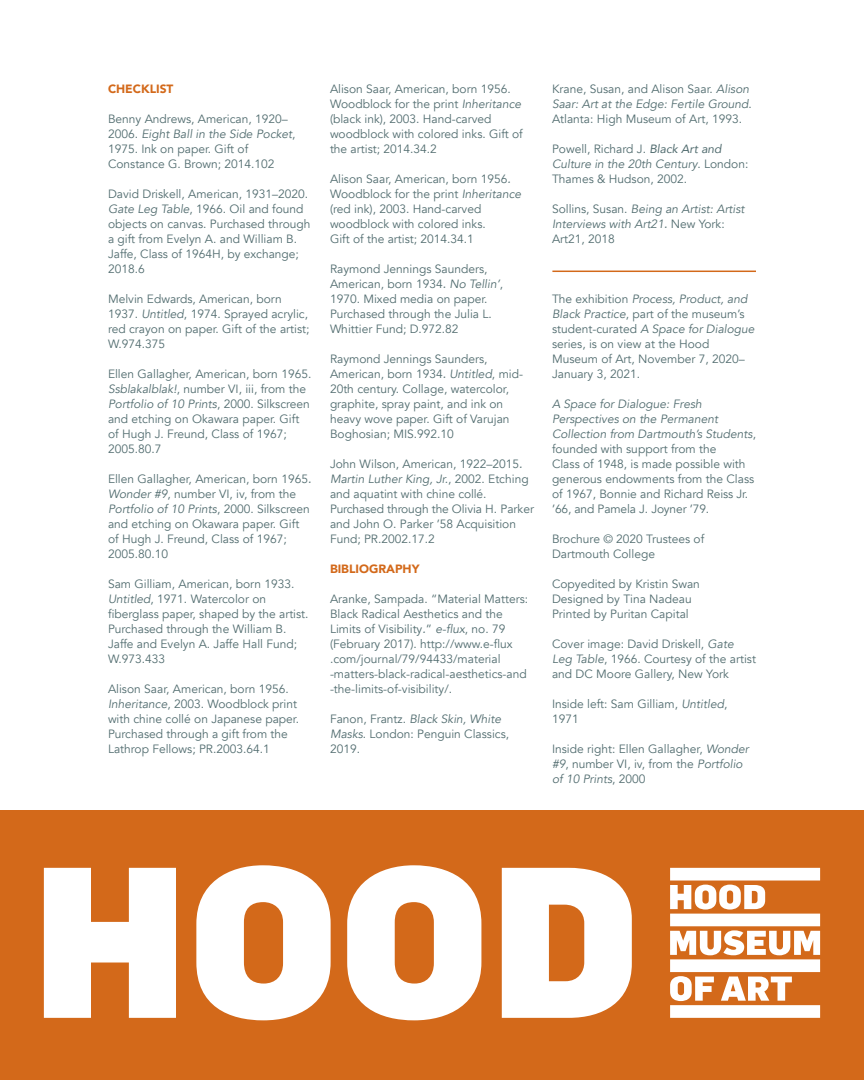
<style>
.page{position:relative;width:864px;height:1080px;background:#fff}
.page>*{position:absolute;margin:0;border:0;box-sizing:border-box;transform-origin:0 0}
.t1{font:12px/15px "Avenir";color:#516c6f}
.t2{font:italic 12px/15px "Avenir";color:#516c6f}
.t3{font:900 12px "Avenir";color:#d3691a}
.s1{font-style:italic}
.s2{font-style:normal}
.s3{font-style:inherit}
</style>
<div class="page">
<div style="left:0;top:810px;width:864px;height:270px;background:#d3691a"></div>
<svg style="left:44px;top:865px;width:776px;height:155px;fill:#fff"></svg>
<hr style="left:552px;top:271px;width:204px;height:1px;background:#d3691a">
<p class="t3" style="left:108px;top:79px;width:67px">CHECKLIST</p>
<p class="t1" style="left:108px;top:112px;width:189px">Benny Andrews, American, 1920–<br>2006. <span class="s1">Eight Ball in the Side Pocket</span>,<br>1975. Ink on paper. Gift of<br>Constance G. Brown; 2014.102</p>
<p class="t1" style="left:108px;top:187px;width:204px">David Driskell, American, 1931–2020.<br><span class="s1">Gate Leg Table</span>, 1966. Oil and found objects on canvas. Purchased through a gift from Evelyn A. and William B.<br>Jaffe, Class of 1964H, by exchange;<br>2018.6</p>
<p class="t1" style="left:108px;top:292px;width:203px">Melvin Edwards, American, born<br>1937. <span class="s1">Untitled</span>, 1974. Sprayed acrylic, red crayon on paper. Gift of the artist;<br>W.974.375</p>
<p class="t1" style="left:108px;top:367px;width:205px">Ellen Gallagher, American, born 1965.<br><span class="s1">Ssblakalblak!</span>, number VI, iii, from the<br><span class="s1">Portfolio of 10 Prints</span>, 2000. Silkscreen and etching on Okawara paper. Gift of Hugh J. Freund, Class of 1967;<br>2005.80.7</p>
<p class="t1" style="left:108px;top:472px;width:205px">Ellen Gallagher, American, born 1965<span class="s1">.<br></span><span class="s1">Wonder #9</span>, number VI, iv, from the<br><span class="s1">Portfolio of 10 Prints</span>, 2000. Silkscreen and etching on Okawara paper. Gift of Hugh J. Freund, Class of 1967;<br>2005.80.10</p>
<p class="t1" style="left:108px;top:577px;width:202px">Sam Gilliam, American, born 1933.<br><span class="s1">Untitled</span>, 1971. Watercolor on fiberglass paper, shaped by the artist.<br>Purchased through the William B.<br>Jaffe and Evelyn A. Jaffe Hall Fund;<br>W.973.433</p>
<p class="t1" style="left:108px;top:682px;width:193px">Alison Saar, American, born 1956.<br><span class="s1">Inheritance</span>, 2003. Woodblock print with chine collé on Japanese paper.<br>Purchased through a gift from the Lathrop Fellows; PR.2003.64.1</p>
<p class="t1" style="left:330px;top:82px;width:194px">Alison Saar, American, born 1956.<br>Woodblock for the print <span class="s1">Inheritance </span>(black ink), 2003. Hand-carved woodblock with colored inks. Gift of the artist; 2014.34.2</p>
<p class="t1" style="left:330px;top:172px;width:193px">Alison Saar, American, born 1956<span class="s1">.<br></span>Woodblock for the print <span class="s1">Inheritance </span>(red ink), 2003. Hand-carved woodblock with colored inks.<br>Gift of the artist; 2014.34.1</p>
<p class="t1" style="left:330px;top:262px;width:175px">Raymond Jennings Saunders,<br>American, born 1934<span class="s1">.</span> <span class="s1">No Tellin’</span>,<br>1970. Mixed media on paper.<br>Purchased through the Julia L.<br>Whittier Fund; D.972.82</p>
<p class="t1" style="left:330px;top:352px;width:195px">Raymond Jennings Saunders,<br>American, born 1934<span class="s1">.</span> <span class="s1">Untitled</span>, mid-<br>20th century. Collage, watercolor, graphite, spray paint, and ink on heavy wove paper. Gift of Varujan<br>Boghosian; MIS.992.10</p>
<p class="t1" style="left:330px;top:457px;width:206px">John Wilson, American, 1922–2015<span class="s1">.<br></span><span class="s1">Martin Luther King, Jr.</span>, 2002. Etching and aquatint with chine collé.<br>Purchased through the Olivia H. Parker and John O. Parker ’58 Acquisition Fund; PR.2002.17.2</p>
<p class="t3" style="left:330px;top:559px;width:91px">BIBLIOGRAPHY</p>
<p class="t1" style="left:330px;top:592px;width:200px">Aranke, Sampada. “Material Matters:<br>Black Radical Aesthetics and the Limits of Visibility<span class="s1">.</span>” <span class="s1">e-flux</span>, no. 79 (February 2017). http://www.e-flux .com/journal/79/94433/material -matters-black-radical-aesthetics-and -the-limits-of-visibility/.</p>
<p class="t1" style="left:330px;top:712px;width:181px">Fanon, Frantz. <span class="s1">Black Skin, White<br>Masks</span>. London: Penguin Classics,<br>2019.</p>
<p class="t1" style="left:552px;top:82px;width:201px">Krane, Susan, and Alison Saar. <span class="s1">Alison<br>Saar: Art at the Edge: Fertile Ground</span>.<br>Atlanta: High Museum of Art, 1993.</p>
<p class="t1" style="left:552px;top:142px;width:198px">Powell, Richard J. <span class="s1">Black Art and<br></span><span class="s1">Culture in the 20th Century</span>. London:<br>Thames &amp; Hudson, 2002.</p>
<p class="t2" style="left:552px;top:202px;width:194px"><span class="s2">Sollins, Susan.</span> Being an Artist: Artist<br>Interviews with Art21<span class="s3">.</span> <span class="s2">New York:<br>Art21, 2018</span></p>
<p class="t1" style="left:552px;top:292px;width:204px">The exhibition <span class="s1">Process, Product, and<br>Black Practice</span>, part of the museum’s student-curated <span class="s1">A Space for Dialogue </span>series, is on view at the Hood<br>Museum of Art, November 7, 2020–<br>January 3, 2021.</p>
<p class="t1" style="left:552px;top:397px;width:206px"><span class="s1">A Space for Dialogue: Fresh Perspectives on the Permanent Collection from Dartmouth’s Students</span>, founded with support from the<br>Class of 1948, is made possible with generous endowments from the Class of 1967, Bonnie and Richard Reiss Jr. ’66, and Pamela J. Joyner ’79.</p>
<p class="t1" style="left:552px;top:532px;width:154px">Brochure © 2020 Trustees of<br>Dartmouth College</p>
<p class="t1" style="left:552px;top:577px;width:149px">Copyedited by Kristin Swan<br>Designed by Tina Nadeau<br>Printed by Puritan Capital</p>
<p class="t1" style="left:552px;top:637px;width:205px">Cover image: David Driskell, <span class="s1">Gate<br>Leg Table</span>, 1966. Courtesy of the artist and DC Moore Gallery, New York</p>
<p class="t1" style="left:552px;top:697px;width:177px">Inside left: Sam Gilliam, <span class="s1">Untitled</span>,<br>1971</p>
<p class="t1" style="left:552px;top:742px;width:198px">Inside right: Ellen Gallagher, <span class="s1">Wonder #9</span>, number VI, iv, from the <span class="s1">Portfolio of 10 Prints</span>, 2000</p>
</div>
